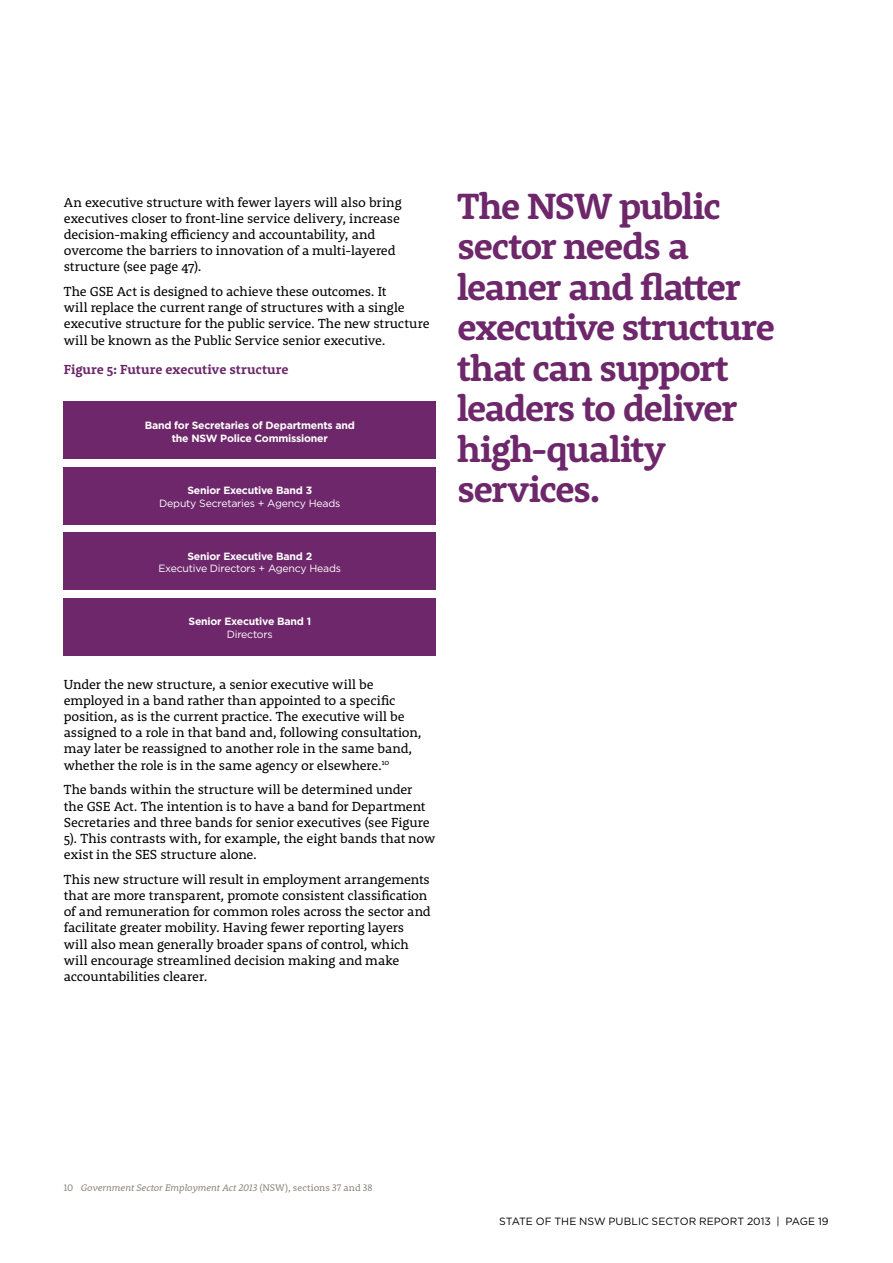
<style>
.page{position:relative;width:893px;height:1263px;background:#fff}
.page>*{position:absolute;margin:0;border:0;box-sizing:border-box;transform-origin:0 0}
.t1{font:700 37.5px/40.5px "Rooney";letter-spacing:-.045em;color:#6d276a}
.Body_GLOBAL{font:13.5px/16.2px "Rooney";letter-spacing:-.01em;color:#000}
.Anchored_object_titl{font:700 13.5px "Rooney";color:#6d276a}
.t2{font:10.5px/12.6px "Gotham";letter-spacing:-.02em;color:#fff;text-align:center}
.t3{font:700 10.5px/12.6px "Gotham";letter-spacing:-.02em;color:#fff;text-align:center}
.t4{font:10.5px "Gotham";letter-spacing:.005em;color:#000}
.Footnotes{font:italic 9.75px "Rooney";letter-spacing:-.005em;color:#8d857e}
.s1{font-weight:700}
.s2{font-weight:400}
.s3{font-style:normal}
</style>
<div class="page">
<div style="left:64px;top:598px;width:372px;height:57px;background:#6d276a"></div>
<div style="left:64px;top:532px;width:372px;height:58px;background:#6d276a"></div>
<div style="left:64px;top:467px;width:372px;height:57px;background:#6d276a"></div>
<div style="left:64px;top:402px;width:372px;height:57px;background:#6d276a"></div>
<p class="Body_GLOBAL" style="left:64px;top:193px;width:339px">An executive structure with fewer layers will also bring executives closer to front-line service delivery, increase decision-making efficiency and accountability, and overcome the barriers to innovation of a multi-layered structure (see page 47).</p>
<p class="Body_GLOBAL" style="left:64px;top:283px;width:367px">The GSE Act is designed to achieve these outcomes. It<br>will replace the current range of structures with a single executive structure for the public service. The new structure will be known as the Public Service senior executive.</p>
<p class="Anchored_object_titl" style="left:64px;top:360px;width:226px">Figure 5: Future executive structure</p>
<p class="t3" style="left:145px;top:419px;width:212px">Band for Secretaries of Departments and the NSW Police Commissioner</p>
<p class="t2" style="left:159px;top:484px;width:183px"><span class="s1">Senior Executive Band 3<br></span>Deputy Secretaries + Agency Heads</p>
<p class="t2" style="left:158px;top:550px;width:184px"><span class="s1">Senior Executive Band 2<br></span>Executive Directors + Agency Heads</p>
<p class="t3" style="left:188px;top:615px;width:124px">Senior Executive Band 1<br><span class="s2">Directors</span></p>
<p class="Body_GLOBAL" style="left:64px;top:675px;width:359px">Under the new structure, a senior executive will be employed in a band rather than appointed to a specific position, as is the current practice. The executive will be assigned to a role in that band and, following consultation, may later be reassigned to another role in the same band, whether the role is in the same agency or elsewhere.<sup>10</sup></p>
<p class="Body_GLOBAL" style="left:64px;top:781px;width:373px">The bands within the structure will be determined under the GSE Act. The intention is to have a band for Department Secretaries and three bands for senior executives (see Figure 5). This contrasts with, for example, the eight bands that now exist in the SES structure alone.</p>
<p class="Body_GLOBAL" style="left:64px;top:871px;width:369px">This new structure will result in employment arrangements that are more transparent, promote consistent classification of and remuneration for common roles across the sector and facilitate greater mobility. Having fewer reporting layers will also mean generally broader spans of control, which will encourage streamlined decision making and make accountabilities clearer.</p>
<h1 class="t1" style="left:457px;top:184px;width:320px">The NSW public sector needs a leaner and flatter executive structure that can support leaders to deliver high-quality services.</h1>
<p class="Footnotes" style="left:64px;top:1181px;width:310px"><span class="s3">10</span> Government Sector Employment Act 2013 <span class="s3">(NSW), sections 37 and 38</span></p>
<p class="t4" style="left:499px;top:1215px;width:331px">STATE OF THE NSW PUBLIC SECTOR REPORT 2013 | PAGE 19</p>
</div>
